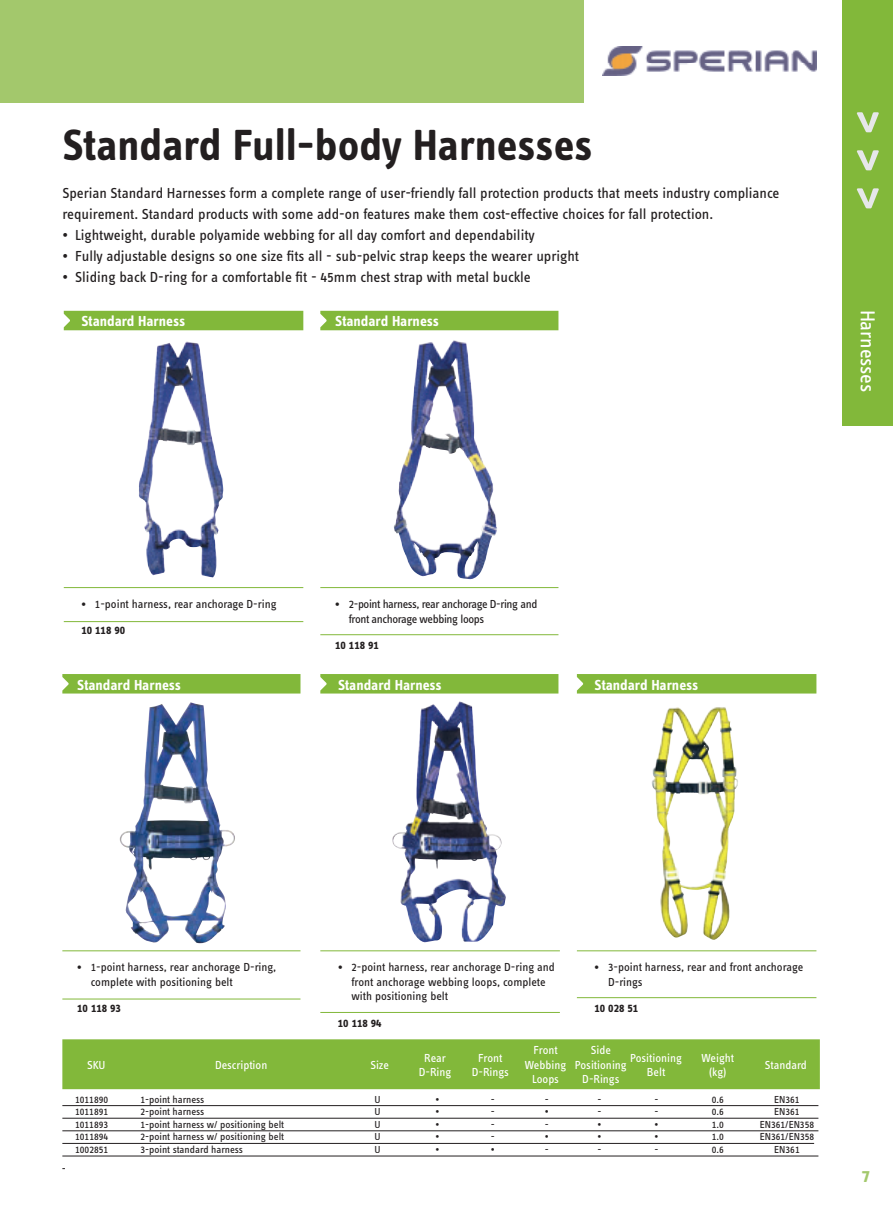
<style>
.page{position:relative;width:893px;height:1212px;background:#fff}
.page>*{position:absolute;margin:0;border:0;box-sizing:border-box;transform-origin:0 0}
.t1{font:45px "Info Text Bold Tf";letter-spacing:-.005em;color:#231f20}
.t2{font:21px "Info Text Book Tf";letter-spacing:-.01em;color:#fff}
.t3{font:15px/21px "Info Text Book Tf";color:#231f20}
.t4{font:15px "Info Text Bold Tf";letter-spacing:-.005em;color:#fff}
.t5{font:12px/14.4px "Info Text Book Tf";letter-spacing:-.005em;color:#231f20}
.t6{font:12px/14.4px "Info Text Book Tf";color:#fff;text-align:center}
.t7{font:12px/14.4px "Info Text Book Tf";letter-spacing:-.03em;color:#231f20}
.t8{font:12px "Info Text Bold Tf";color:#231f20}
.t9{font:10.5px "Info Text Book Tf";color:#231f20}
.s1{font-family:"Info Text Bold Tf"}
</style>
<div class="page">
<div style="left:842px;top:0;width:51px;height:425px;background:#82b83a"></div>
<svg style="left:857px;top:112px;width:22px;height:20px"></svg>
<svg style="left:857px;top:150px;width:22px;height:20px"></svg>
<svg style="left:857px;top:188px;width:22px;height:20px"></svg>
<div style="left:0;top:0;width:584px;height:102px;background:#a3c86c"></div>
<img style="left:602px;top:47px;width:214px;height:28px">
<div style="left:64px;top:311px;width:239px;height:19px;background:#82b83a"></div>
<hr style="left:64px;top:621px;width:239px;height:1px;background:#82b83a">
<hr style="left:64px;top:587px;width:239px;height:1px;background:#82b83a">
<img style="left:139px;top:341px;width:85px;height:236px">
<div style="left:320px;top:674px;width:238px;height:19px;background:#82b83a"></div>
<hr style="left:320px;top:1012px;width:240px;height:1px;background:#82b83a">
<img style="left:394px;top:340px;width:103px;height:239px">
<div style="left:320px;top:311px;width:238px;height:19px;background:#82b83a"></div>
<hr style="left:320px;top:634px;width:238px;height:1px;background:#82b83a">
<hr style="left:320px;top:587px;width:238px;height:1px;background:#82b83a">
<hr style="left:320px;top:950px;width:240px;height:1px;background:#82b83a">
<img style="left:392px;top:701px;width:114px;height:241px">
<div style="left:62px;top:674px;width:238px;height:19px;background:#82b83a"></div>
<hr style="left:62px;top:999px;width:238px;height:1px;background:#82b83a">
<hr style="left:62px;top:950px;width:238px;height:1px;background:#82b83a">
<div style="left:577px;top:674px;width:239px;height:19px;background:#82b83a"></div>
<hr style="left:577px;top:997px;width:239px;height:1px;background:#82b83a">
<hr style="left:577px;top:950px;width:239px;height:1px;background:#82b83a">
<img style="left:669px;top:711px;width:68px;height:223px">
<div style="left:62px;top:1039px;width:758px;height:50px;background:#82b83a"></div>
<hr style="left:62px;top:1105px;width:756px;height:1px;background:#231f20">
<hr style="left:62px;top:1118px;width:756px;height:1px;background:#231f20">
<hr style="left:62px;top:1130px;width:756px;height:1px;background:#231f20">
<hr style="left:62px;top:1143px;width:752px;height:1px;background:#231f20">
<hr style="left:62px;top:1156px;width:756px;height:1px;background:#231f20">
<img style="left:120px;top:702px;width:115px;height:242px">
<h1 class="t1" style="left:62px;top:119px;width:532px">Standard Full-body Harnesses</h1>
<p class="t3" style="left:62px;top:183px;width:719px">Sperian Standard Harnesses form a complete range of user-friendly fall protection products that meets industry compliance requirement. Standard products with some add-on features make them cost-effective choices for fall protection.</p>
<p class="t3" style="left:62px;top:225px;width:474px">• Lightweight, durable polyamide webbing for all day comfort and dependability</p>
<p class="t3" style="left:62px;top:246px;width:518px">• Fully adjustable designs so one size fits all - sub-pelvic strap keeps the wearer upright</p>
<p class="t3" style="left:62px;top:267px;width:470px">• Sliding back D-ring for a comfortable fit - 45mm chest strap with metal buckle</p>
<p class="t4" style="left:81px;top:313px;width:105px">Standard Harness</p>
<p class="t4" style="left:335px;top:313px;width:105px">Standard Harness</p>
<h2 class="t2" style="left:880px;top:309px;width:84px;rotate:90deg">Harnesses</h2>
<p class="t5" style="left:81px;top:597px;width:197px"><span class="s1">•</span> 1-point harness, rear anchorage D-ring</p>
<p class="t8" style="left:81px;top:623px;width:45px">10 118 90</p>
<p class="t4" style="left:77px;top:676px;width:105px">Standard Harness</p>
<p class="t7" style="left:349px;top:597px;width:190px;text-indent:-14px"><span class="s1">•</span> 2-point harness, rear anchorage D-ring and front anchorage webbing loops</p>
<p class="t8" style="left:335px;top:638px;width:44px">10 118 91</p>
<p class="t4" style="left:338px;top:676px;width:105px">Standard Harness</p>
<p class="t4" style="left:595px;top:676px;width:105px">Standard Harness</p>
<p class="t5" style="left:91px;top:960px;width:187px;text-indent:-14px"><span class="s1">•</span> 1-point harness, rear anchorage D-ring, complete with positioning belt</p>
<p class="t8" style="left:77px;top:1001px;width:44px">10 118 93</p>
<p class="t5" style="left:351px;top:960px;width:205px;text-indent:-14px"><span class="s1">•</span> 2-point harness, rear anchorage D-ring and front anchorage webbing loops, complete with positioning belt</p>
<p class="t8" style="left:338px;top:1016px;width:45px">10 118 94</p>
<p class="t5" style="left:608px;top:960px;width:197px;text-indent:-14px"><span class="s1">•</span> 3-point harness, rear and front anchorage<br>D-rings</p>
<p class="t8" style="left:595px;top:1001px;width:39px">10 028 51</p>
<p class="t6" style="left:87px;top:1057px;width:20px">SKU</p>
<p class="t6" style="left:215px;top:1057px;width:54px">Description</p>
<p class="t6" style="left:370px;top:1057px;width:20px">Size</p>
<p class="t6" style="left:419px;top:1050px;width:34px">Rear<br>D-Ring</p>
<p class="t6" style="left:472px;top:1050px;width:39px">Front<br>D-Rings</p>
<p class="t6" style="left:525px;top:1043px;width:43px">Front<br>Webbing<br>Loops</p>
<p class="t6" style="left:575px;top:1043px;width:54px">Side<br>Positioning<br>D-Rings</p>
<p class="t6" style="left:630px;top:1050px;width:54px">Positioning<br>Belt</p>
<p class="t6" style="left:701px;top:1050px;width:34px">Weight (kg)</p>
<p class="t6" style="left:765px;top:1057px;width:44px">Standard</p>
<p class="t9" style="left:75px;top:1093px;width:35px">1011890</p>
<p class="t9" style="left:140px;top:1093px;width:65px">1-point harness</p>
<p class="t9" style="left:374px;top:1093px;width:8px">U</p>
<p class="t9" style="left:435px;top:1093px;width:5px">•</p>
<p class="t9" style="left:491px;top:1093px;width:6px">-</p>
<p class="t9" style="left:545px;top:1093px;width:6px">-</p>
<p class="t9" style="left:597px;top:1093px;width:6px">-</p>
<p class="t9" style="left:654px;top:1093px;width:6px">-</p>
<p class="t9" style="left:712px;top:1093px;width:14px">0.6</p>
<p class="t9" style="left:774px;top:1093px;width:27px">EN361</p>
<p class="t9" style="left:75px;top:1106px;width:35px">1011891</p>
<p class="t9" style="left:140px;top:1106px;width:65px">2-point harness</p>
<p class="t9" style="left:374px;top:1106px;width:8px">U</p>
<p class="t9" style="left:435px;top:1106px;width:5px">•</p>
<p class="t9" style="left:491px;top:1106px;width:6px">-</p>
<p class="t9" style="left:545px;top:1106px;width:5px">•</p>
<p class="t9" style="left:597px;top:1106px;width:6px">-</p>
<p class="t9" style="left:654px;top:1106px;width:6px">-</p>
<p class="t9" style="left:712px;top:1106px;width:14px">0.6</p>
<p class="t9" style="left:774px;top:1106px;width:27px">EN361</p>
<p class="t9" style="left:75px;top:1118px;width:35px">1011893</p>
<p class="t9" style="left:140px;top:1118px;width:145px">1-point harness w/ positioning belt</p>
<p class="t9" style="left:374px;top:1118px;width:8px">U</p>
<p class="t9" style="left:435px;top:1118px;width:5px">•</p>
<p class="t9" style="left:491px;top:1118px;width:6px">-</p>
<p class="t9" style="left:545px;top:1118px;width:6px">-</p>
<p class="t9" style="left:597px;top:1118px;width:5px">•</p>
<p class="t9" style="left:654px;top:1118px;width:5px">•</p>
<p class="t9" style="left:712px;top:1118px;width:14px">1.0</p>
<p class="t9" style="left:760px;top:1118px;width:56px">EN361/EN358</p>
<p class="t9" style="left:75px;top:1131px;width:35px">1011894</p>
<p class="t9" style="left:140px;top:1131px;width:145px">2-point harness w/ positioning belt</p>
<p class="t9" style="left:374px;top:1131px;width:8px">U</p>
<p class="t9" style="left:435px;top:1131px;width:5px">•</p>
<p class="t9" style="left:491px;top:1131px;width:6px">-</p>
<p class="t9" style="left:545px;top:1131px;width:5px">•</p>
<p class="t9" style="left:597px;top:1131px;width:5px">•</p>
<p class="t9" style="left:654px;top:1131px;width:5px">•</p>
<p class="t9" style="left:712px;top:1131px;width:14px">1.0</p>
<p class="t9" style="left:760px;top:1131px;width:56px">EN361/EN358</p>
<p class="t9" style="left:75px;top:1143px;width:35px">1002851</p>
<p class="t9" style="left:140px;top:1143px;width:104px">3-point standard harness</p>
<p class="t9" style="left:374px;top:1143px;width:8px">U</p>
<p class="t9" style="left:435px;top:1143px;width:5px">•</p>
<p class="t9" style="left:491px;top:1143px;width:5px">•</p>
<p class="t9" style="left:545px;top:1143px;width:6px">-</p>
<p class="t9" style="left:597px;top:1143px;width:6px">-</p>
<p class="t9" style="left:654px;top:1143px;width:6px">-</p>
<p class="t9" style="left:712px;top:1143px;width:14px">0.6</p>
<p class="t9" style="left:774px;top:1143px;width:27px">EN361</p>
</div>
